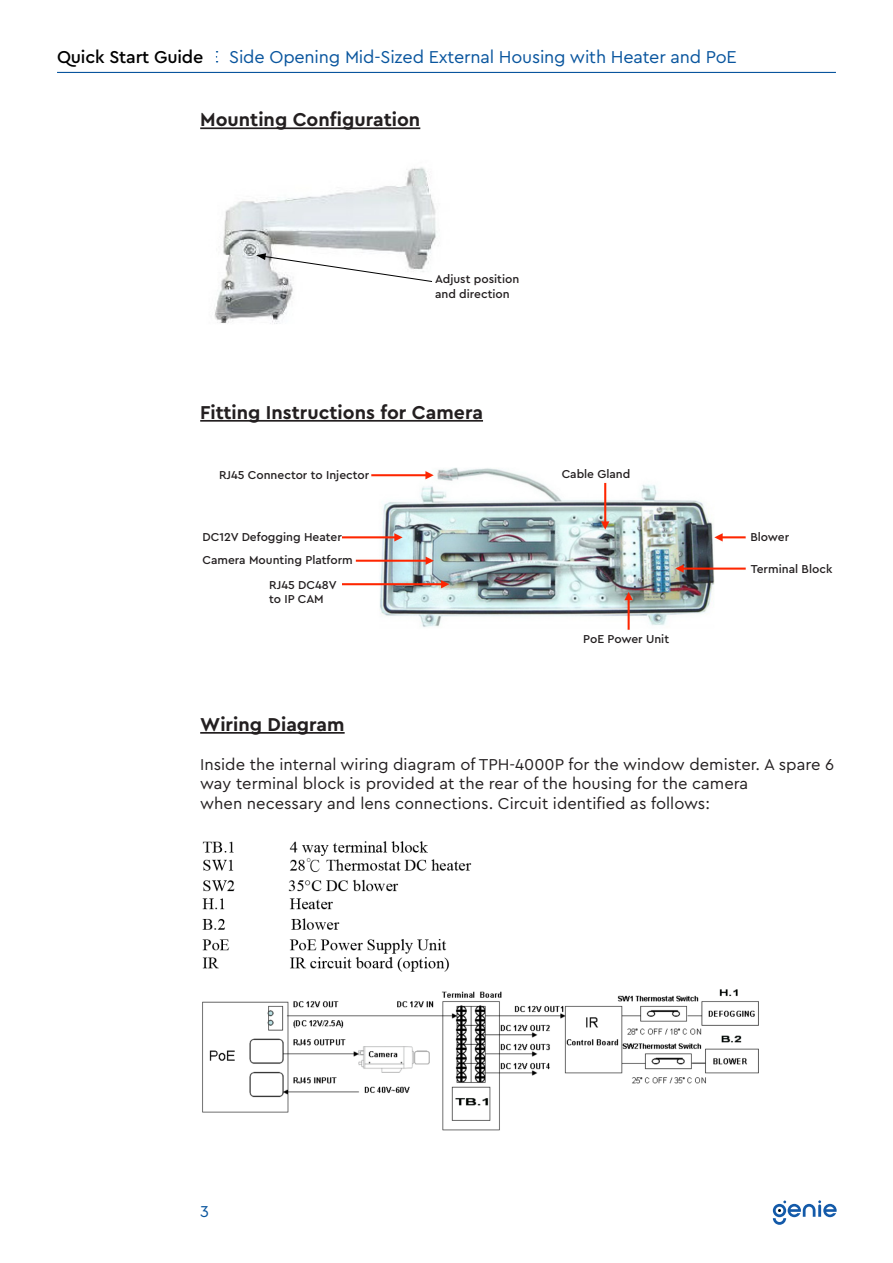
<style>
.page{position:relative;width:893px;height:1263px;background:#fff}
.page>*{position:absolute;margin:0;border:0;box-sizing:border-box;transform-origin:0 0}
.t1{font:700 19.5px "Cera Pro";color:#231f20}
.t2{font:18px "Cera Pro";letter-spacing:-.01em;color:#09559e}
.t3{font:500 18px "Cera Pro";letter-spacing:-.01em;color:#000}
.t4{font:16.5px/19.5px "Cera Pro";color:#231f20}
.t5{font:16.5px "Cera Pro";color:#09559e}
.t6{font:500 12px "Cera Pro";color:#231f20}
</style>
<div class="page">
<hr style="left:57px;top:72px;width:779px;height:1px;background:#09559e">
<svg style="left:216px;top:51px;width:2px;height:12px"></svg>
<svg style="left:773px;top:1200px;width:64px;height:25px"></svg>
<img style="left:343px;top:467px;width:403px;height:163px">
<hr style="left:200px;top:127px;width:220px;height:2px;background:#231f20">
<hr style="left:200px;top:420px;width:283px;height:2px;background:#231f20">
<hr style="left:200px;top:732px;width:145px;height:2px;background:#231f20">
<img style="left:214px;top:167px;width:223px;height:157px">
<svg style="left:256px;top:253px;width:177px;height:29px"></svg>
<img style="left:202px;top:841px;width:270px;height:131px">
<img style="left:202px;top:989px;width:557px;height:142px">
<p class="t3" style="left:57px;top:45px;width:148px">Quick Start Guide</p>
<p class="t2" style="left:229px;top:45px;width:509px">Side Opening Mid-Sized External Housing with Heater and PoE</p>
<p class="t1" style="left:200px;top:107px;width:222px">Mounting Configuration</p>
<p class="t6" style="left:435px;top:271px;width:86px">Adjust position</p>
<p class="t6" style="left:435px;top:286px;width:76px">and direction</p>
<p class="t1" style="left:200px;top:399px;width:284px">Fitting Instructions for Camera</p>
<p class="t6" style="left:219px;top:467px;width:152px">RJ45 Connector to Injector</p>
<p class="t6" style="left:202px;top:529px;width:141px">DC12V Defogging Heater</p>
<p class="t6" style="left:202px;top:552px;width:152px">Camera Mounting Platform</p>
<p class="t6" style="left:269px;top:577px;width:69px">RJ45 DC48V</p>
<p class="t6" style="left:269px;top:591px;width:56px">to IP CAM</p>
<p class="t6" style="left:562px;top:466px;width:70px">Cable Gland</p>
<p class="t6" style="left:583px;top:631px;width:87px">PoE Power Unit</p>
<p class="t6" style="left:750px;top:529px;width:40px">Blower</p>
<p class="t6" style="left:751px;top:561px;width:83px">Terminal Block</p>
<p class="t1" style="left:200px;top:711px;width:146px">Wiring Diagram</p>
<p class="t4" style="left:200px;top:754px;width:636px">Inside the internal wiring diagram of TPH-4000P for the window demister. A spare 6 way terminal block is provided at the rear of the housing for the camera</p>
<p class="t4" style="left:200px;top:793px;width:511px">when necessary and lens connections. Circuit identified as follows:</p>
<p class="t5" style="left:200px;top:1200px;width:10px">3</p>
</div>
